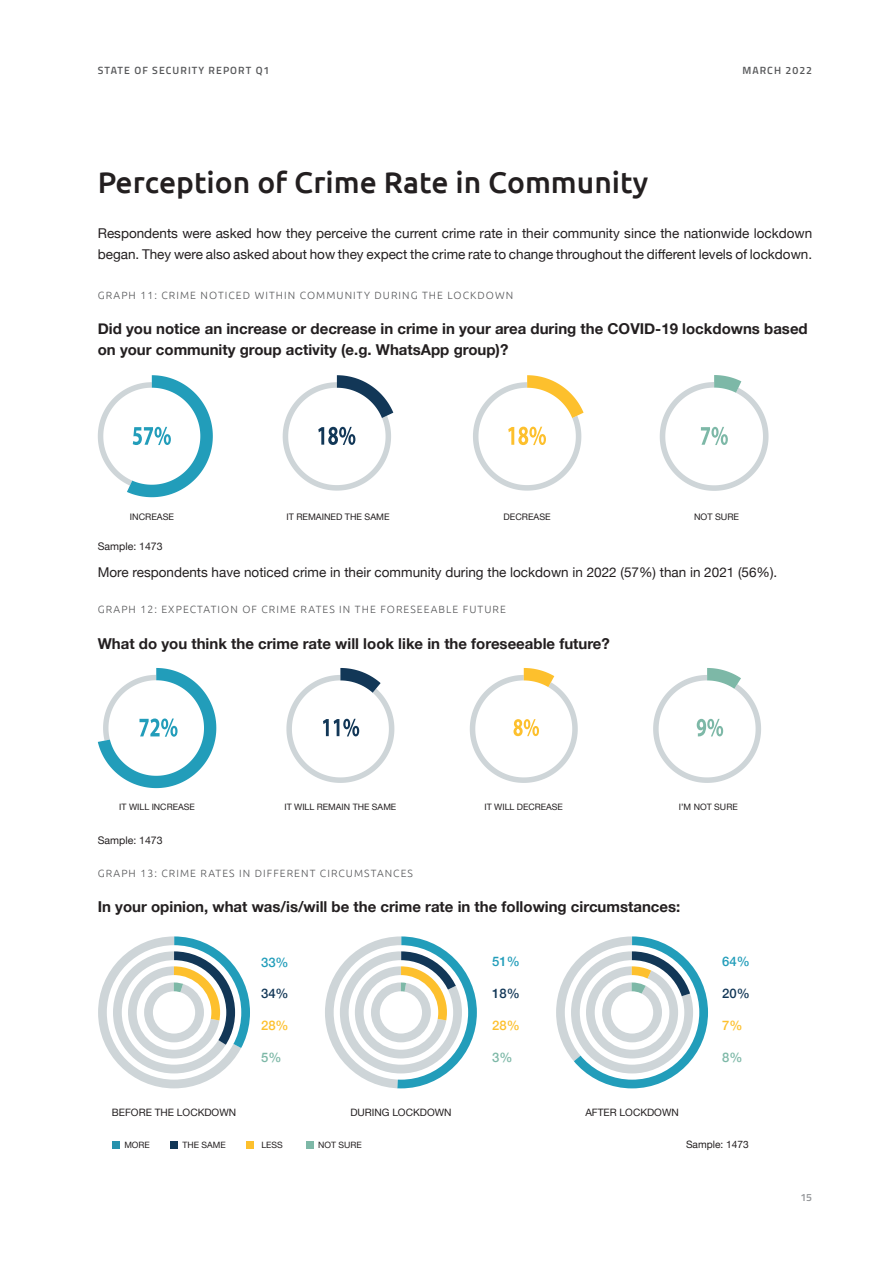
<style>
.page{position:relative;width:893px;height:1263px;background:#fff}
.page>*{position:absolute;margin:0;border:0;box-sizing:border-box;transform-origin:0 0}
.NEW_HEADER{font:500 30px "Ubuntu";color:#231f20}
.CHART_TITLE{font:700 15px/21px "Helvetica Neue";color:#231f20}
.Body_copy{font:13.5px/21px "Helvetica Neue";color:#231f20}
.t1{font:500 13.05px "Helvetica Neue";color:#229dba}
.t2{font:500 13.05px "Helvetica Neue";color:#123757}
.t3{font:500 13.05px "Helvetica Neue";color:#fdc02d}
.t4{font:500 13.05px "Helvetica Neue";color:#7db8a7}
.Tables{font:300 10.5px "Ubuntu";letter-spacing:.1em;color:#57585a}
.t5{font:600 10.5px "Titillium Web";letter-spacing:.1em;color:#57585a}
.t6{font:10.5px "Helvetica Neue";color:#231f20}
.t7{font:600 10.5px "Titillium Web";color:#939598}
.t8{font:10.2px "Helvetica Neue";color:#231f20}
.t9{font:9px "Helvetica Neue";color:#231f20}
.t10{font:8.85px "Helvetica Neue";color:#231f20}
.t11{font:8.7px "Helvetica Neue";color:#231f20}
</style>
<div class="page">
<svg style="left:98px;top:375px;width:115px;height:122px"></svg>
<svg style="left:283px;top:375px;width:110px;height:116px"></svg>
<svg style="left:473px;top:375px;width:111px;height:116px"></svg>
<svg style="left:660px;top:375px;width:108px;height:116px"></svg>
<svg style="left:470px;top:668px;width:108px;height:115px"></svg>
<svg style="left:653px;top:668px;width:108px;height:115px"></svg>
<svg style="left:286px;top:668px;width:108px;height:115px"></svg>
<svg style="left:98px;top:668px;width:118px;height:120px"></svg>
<svg style="left:98px;top:936px;width:152px;height:152px"></svg>
<svg style="left:325px;top:936px;width:152px;height:152px"></svg>
<svg style="left:556px;top:936px;width:152px;height:152px"></svg>
<div style="left:112px;top:1141px;width:7px;height:8px;background:#2792ad"></div>
<div style="left:170px;top:1141px;width:8px;height:8px;background:#123757"></div>
<div style="left:247px;top:1141px;width:7px;height:8px;background:#fdc02d"></div>
<div style="left:306px;top:1141px;width:7px;height:8px;background:#7db8a7"></div>
<p class="t5" style="left:98px;top:63px;width:173px">STATE OF SECURITY REPORT Q1</p>
<p class="t5" style="left:742px;top:63px;width:71px">MARCH 2022</p>
<p class="NEW_HEADER" style="left:98px;top:164px;width:552px">Perception of Crime Rate in Community</p>
<p class="Body_copy" style="left:98px;top:224px;width:716px">Respondents were asked how they perceive the current crime rate in their community since the nationwide lockdown began. They were also asked about how they expect the crime rate to change throughout the different levels of lockdown.</p>
<p class="Tables" style="left:98px;top:289px;width:417px">GRAPH 11: CRIME NOTICED WITHIN COMMUNITY DURING THE LOCKDOWN</p>
<p class="CHART_TITLE" style="left:98px;top:318px;width:711px">Did you notice an increase or decrease in crime in your area during the COVID-19 lockdowns based on your community group activity (e.g. WhatsApp group)?</p>
<p class="t9" style="left:130px;top:511px;width:46px">INCREASE</p>
<p class="t9" style="left:286px;top:511px;width:105px">IT REMAINED THE SAME</p>
<p class="t9" style="left:504px;top:511px;width:49px">DECREASE</p>
<p class="t9" style="left:694px;top:511px;width:46px">NOT SURE</p>
<p class="t6" style="left:98px;top:538px;width:66px">Sample: 1473</p>
<p class="Body_copy" style="left:98px;top:562px;width:681px">More respondents have noticed crime in their community during the lockdown in 2022 (57%) than in 2021 (56%).</p>
<p class="Tables" style="left:98px;top:603px;width:410px">GRAPH 12: EXPECTATION OF CRIME RATES IN THE FORESEEABLE FUTURE</p>
<p class="CHART_TITLE" style="left:98px;top:633px;width:514px">What do you think the crime rate will look like in the foreseeable future?</p>
<p class="t10" style="left:119px;top:800px;width:77px">IT WILL INCREASE</p>
<p class="t10" style="left:284px;top:800px;width:113px">IT WILL REMAIN THE SAME</p>
<p class="t10" style="left:484px;top:800px;width:80px">IT WILL DECREASE</p>
<p class="t10" style="left:679px;top:800px;width:60px">I’M NOT SURE</p>
<p class="t6" style="left:98px;top:832px;width:66px">Sample: 1473</p>
<p class="Tables" style="left:98px;top:867px;width:317px">GRAPH 13: CRIME RATES IN DIFFERENT CIRCUMSTANCES</p>
<p class="CHART_TITLE" style="left:98px;top:897px;width:584px">In your opinion, what was/is/will be the crime rate in the following circumstances:</p>
<p class="t1" style="left:261px;top:951px;width:29px">33%</p>
<p class="t2" style="left:261px;top:983px;width:29px">34%</p>
<p class="t3" style="left:261px;top:1015px;width:29px">28%</p>
<p class="t4" style="left:261px;top:1047px;width:22px">5%</p>
<p class="t1" style="left:492px;top:951px;width:29px">51%</p>
<p class="t2" style="left:492px;top:983px;width:29px">18%</p>
<p class="t3" style="left:492px;top:1015px;width:29px">28%</p>
<p class="t4" style="left:492px;top:1047px;width:22px">3%</p>
<p class="t8" style="left:112px;top:1105px;width:126px">BEFORE THE LOCKDOWN</p>
<p class="t8" style="left:350px;top:1105px;width:103px">DURING LOCKDOWN</p>
<p class="t8" style="left:585px;top:1105px;width:95px">AFTER LOCKDOWN</p>
<p class="t1" style="left:722px;top:951px;width:29px">64%</p>
<p class="t2" style="left:722px;top:983px;width:29px">20%</p>
<p class="t3" style="left:722px;top:1015px;width:22px">7%</p>
<p class="t4" style="left:722px;top:1047px;width:22px">8%</p>
<p class="t11" style="left:124px;top:1139px;width:27px">MORE</p>
<p class="t11" style="left:183px;top:1139px;width:45px">THE SAME</p>
<p class="t11" style="left:261px;top:1139px;width:23px">LESS</p>
<p class="t11" style="left:318px;top:1139px;width:45px">NOT SURE</p>
<p class="t8" style="left:686px;top:1137px;width:64px">Sample: 1473</p>
<p class="t7" style="left:800px;top:1189px;width:13px">15</p>
</div>
